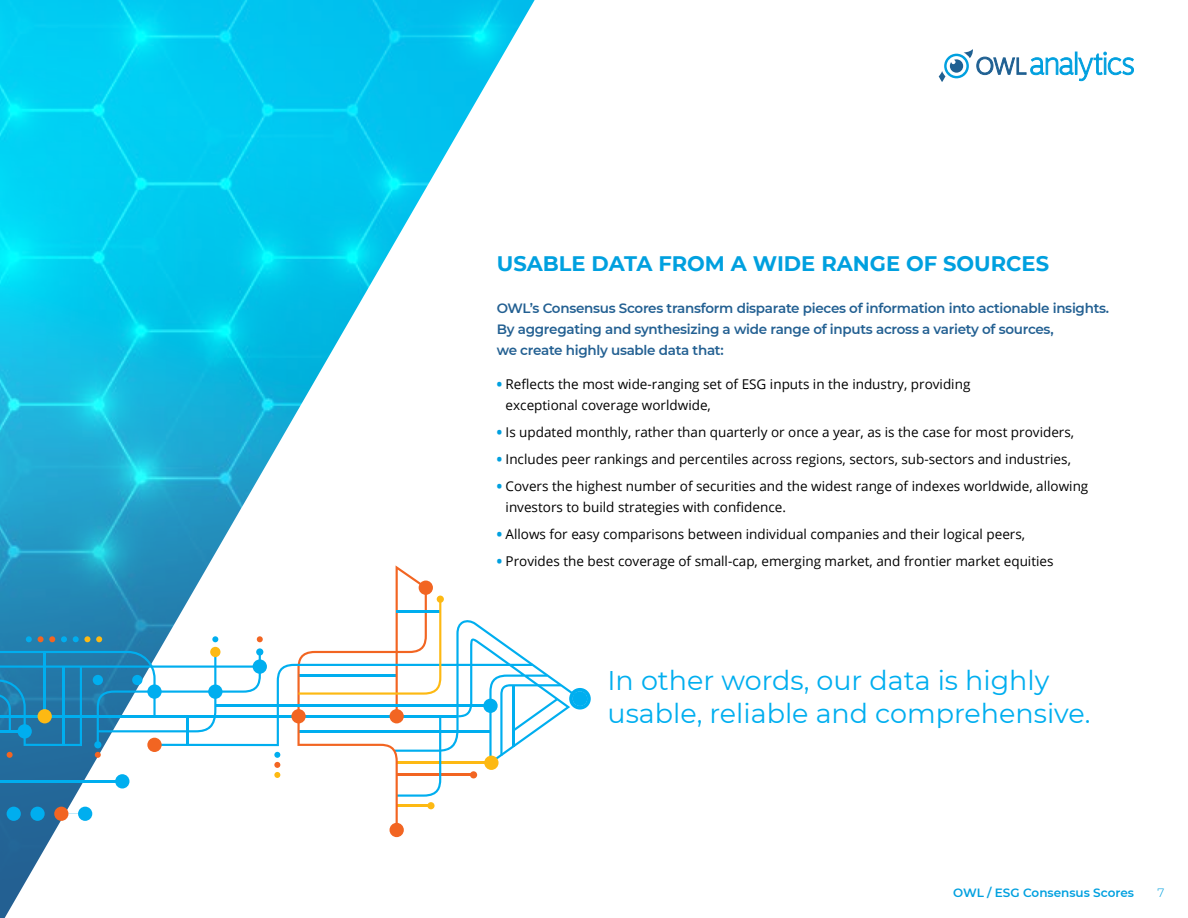
<style>
.page{position:relative;width:1188px;height:918px;background:#fff}
.page>*{position:absolute;margin:0;border:0;box-sizing:border-box;transform-origin:0 0}
.t1{font:27px/33px "Montserrat";color:#00aeef}
.t2{font:700 21px "Montserrat";color:#00a0df}
.t3{font:13.5px/21px "Open Sans";color:#000}
.t4{font:600 13.5px/21px "Montserrat";letter-spacing:-.02em;color:#236092}
.t5{font:600 12px "Montserrat";color:#00a0df}
.t6{font:300 12px "Montserrat";color:#00a0df}
.s1{font-weight:800;color:#00a0df}
</style>
<div class="page">
<svg style="left:0;top:0;width:535px;height:918px"></svg>
<svg style="left:939px;top:49px;width:195px;height:33px"></svg>
<div style="left:390px;top:823px;width:14px;height:14px;background:#f26522;border-radius:50%"></div>
<svg style="left:0;top:565px;width:591px;height:265px"></svg>
<div style="left:437px;top:596px;width:7px;height:7px;background:#fdb913;border-radius:50%"></div>
<div style="left:484px;top:756px;width:15px;height:14px;background:#fdb913;border-radius:50%"></div>
<div style="left:38px;top:709px;width:14px;height:14px;background:#fdb913;border-radius:50%"></div>
<h2 class="t2" style="left:497px;top:248px;width:554px">USABLE DATA FROM A WIDE RANGE OF SOURCES</h2>
<p class="t4" style="left:497px;top:298px;width:614px">OWL’s Consensus Scores transform disparate pieces of information into actionable insights.<br>By aggregating and synthesizing a wide range of inputs across a variety of sources,<br>we create highly usable data that:</p>
<p class="t3" style="left:506px;top:374px;width:466px;text-indent:-9px"><span class="s1">•</span> Reflects the most wide-ranging set of ESG inputs in the industry, providing exceptional coverage worldwide,</p>
<p class="t3" style="left:497px;top:422px;width:579px"><span class="s1">•</span> Is updated monthly, rather than quarterly or once a year, as is the case for most providers,</p>
<p class="t3" style="left:497px;top:449px;width:576px"><span class="s1">•</span> Includes peer rankings and percentiles across regions, sectors, sub-sectors and industries,</p>
<p class="t3" style="left:506px;top:476px;width:584px;text-indent:-9px"><span class="s1">•</span> Covers the highest number of securities and the widest range of indexes worldwide, allowing investors to build strategies with confidence.</p>
<p class="t3" style="left:497px;top:524px;width:530px"><span class="s1">•</span> Allows for easy comparisons between individual companies and their logical peers,</p>
<p class="t3" style="left:497px;top:551px;width:558px"><span class="s1">•</span> Provides the best coverage of small-cap, emerging market, and frontier market equities</p>
<h1 class="t1" style="left:608px;top:663px;width:485px">In other words, our data is highly usable, reliable and comprehensive.</h1>
<p class="t5" style="left:953px;top:884px;width:182px">OWL / ESG Consensus Scores</p>
<p class="t6" style="left:1158px;top:884px;width:8px">7</p>
</div>
